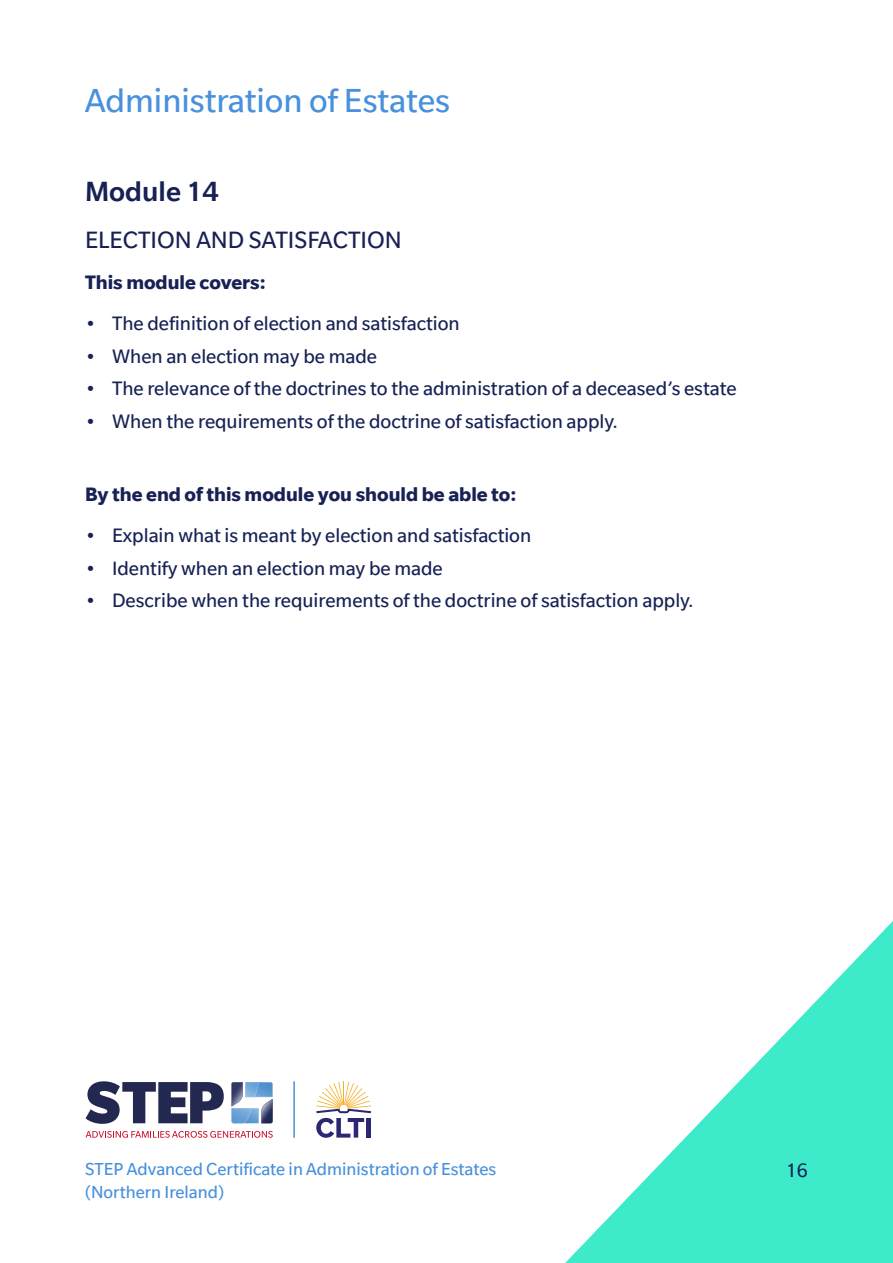
<style>
.page{position:relative;width:893px;height:1263px;background:#fff}
.page>*{position:absolute;margin:0;border:0;box-sizing:border-box;transform-origin:0 0}
.t1{font:36px "Slate";color:#4891dc}
.t2{font:500 30px "Slate";color:#172154}
.t3{font:25.5px "Slate";color:#172154}
.t4{font:21px "Slate";color:#172154}
.t5{font:700 21px "Slate";color:#172154}
.t6{font:18.75px/22.5px "Slate";color:#4891dc}
</style>
<div class="page">
<svg style="left:565px;top:921px;width:328px;height:342px"></svg>
<svg style="left:86px;top:1081px;width:138px;height:43px"></svg>
<svg style="left:231px;top:1082px;width:42px;height:41px"></svg>
<svg style="left:86px;top:1131px;width:187px;height:7px"></svg>
<hr style="left:293px;top:1081px;width:2px;height:57px;background:#4891dc">
<svg style="left:316px;top:1081px;width:55px;height:57px"></svg>
<div style="left:366px;top:1118px;width:5px;height:19px;background:#2c2772"></div>
<h1 class="t1" style="left:85px;top:81px;width:366px">Administration of Estates</h1>
<h2 class="t2" style="left:85px;top:175px;width:135px">Module 14</h2>
<p class="t3" style="left:85px;top:226px;width:318px">ELECTION AND SATISFACTION</p>
<p class="t5" style="left:85px;top:271px;width:182px">This module covers:</p>
<p class="t4" style="left:85px;top:312px;width:376px">• The definition of election and satisfaction</p>
<p class="t4" style="left:85px;top:345px;width:294px">• When an election may be made</p>
<p class="t4" style="left:85px;top:377px;width:653px">• The relevance of the doctrines to the administration of a deceased’s estate</p>
<p class="t4" style="left:85px;top:410px;width:534px">• When the requirements of the doctrine of satisfaction apply.</p>
<p class="t5" style="left:85px;top:483px;width:433px">By the end of this module you should be able to:</p>
<p class="t4" style="left:85px;top:524px;width:448px">• Explain what is meant by election and satisfaction</p>
<p class="t4" style="left:85px;top:557px;width:359px">• Identify when an election may be made</p>
<p class="t4" style="left:85px;top:589px;width:610px">• Describe when the requirements of the doctrine of satisfaction apply.</p>
<p class="t6" style="left:85px;top:1158px;width:413px">STEP Advanced Certificate in Administration of Estates (Northern Ireland)</p>
<p class="t4" style="left:786px;top:1159px;width:23px">16</p>
</div>
